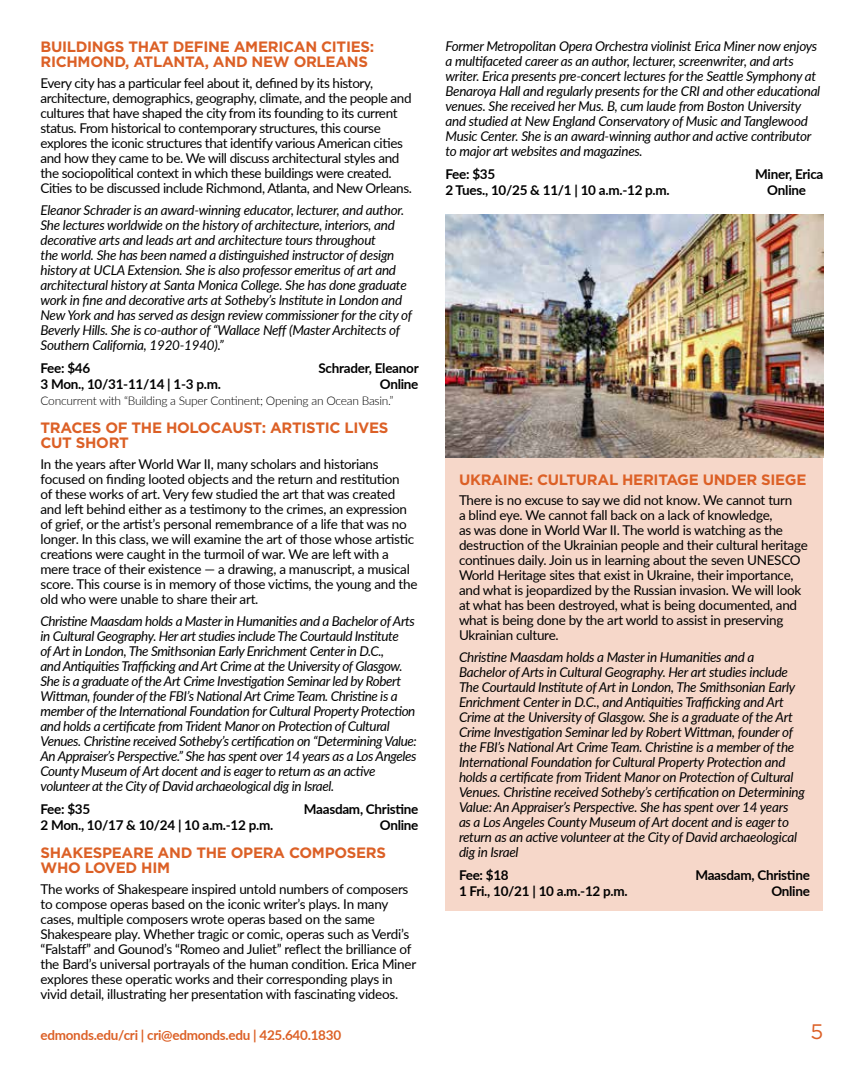
<style>
.page{position:relative;width:864px;height:1080px;background:#fff}
.page>*{position:absolute;margin:0;border:0;box-sizing:border-box;transform-origin:0 0}
.t1{font:21px "Gotham";color:#dc6026}
.t2{font:700 15px/15px "Gotham";letter-spacing:-.02em;color:#dc6026}
.t3{font:italic 13.5px/15px "Lato";letter-spacing:-.02em;color:#000}
.t4{font:13.5px/15px "Lato";letter-spacing:-.02em;color:#000}
.t5{font:700 13.5px "Lato";letter-spacing:-.02em;color:#000}
.t6{font:700 13.5px "Lato";letter-spacing:-.02em;color:#dc6026}
.t7{font:300 12px "Lato";letter-spacing:-.02em;color:#000}
</style>
<div class="page">
<div style="left:446px;top:315px;width:378px;height:595px;background:#f6d7c9"></div>
<img style="left:446px;top:215px;width:378px;height:243px">
<p class="t2" style="left:40px;top:40px;width:335px">BUILDINGS THAT DEFINE AMERICAN CITIES:<br>RICHMOND, ATLANTA, AND NEW ORLEANS</p>
<p class="t4" style="left:40px;top:75px;width:373px">Every city has a particular feel about it, defined by its history, architecture, demographics, geography, climate, and the people and cultures that have shaped the city from its founding to its current status. From historical to contemporary structures, this course explores the iconic structures that identify various American cities and how they came to be. We will discuss architectural styles and the sociopolitical context in which these buildings were created.<br>Cities to be discussed include Richmond, Atlanta, and New Orleans.</p>
<p class="t3" style="left:40px;top:202px;width:373px">Eleanor Schrader is an award-winning educator, lecturer, and author.<br>She lectures worldwide on the history of architecture, interiors, and decorative arts and leads art and architecture tours throughout<br>the world. She has been named a distinguished instructor of design history at UCLA Extension. She is also professor emeritus of art and architectural history at Santa Monica College. She has done graduate work in fine and decorative arts at Sotheby’s Institute in London and New York and has served as design review commissioner for the city of Beverly Hills. She is co-author of “Wallace Neff (Master Architects of Southern California, 1920-1940).”</p>
<p class="t5" style="left:40px;top:358px;width:51px">Fee: $46</p>
<p class="t5" style="left:318px;top:358px;width:102px">Schrader, Eleanor</p>
<p class="t5" style="left:40px;top:374px;width:182px">3 Mon., 10/31-11/14 | 1-3 p.m.</p>
<p class="t5" style="left:380px;top:374px;width:40px">Online</p>
<p class="t7" style="left:40px;top:392px;width:355px">Concurrent with “Building a Super Continent; Opening an Ocean Basin.”</p>
<p class="t2" style="left:40px;top:421px;width:350px">TRACES OF THE HOLOCAUST: ARTISTIC LIVES<br>CUT SHORT</p>
<p class="t4" style="left:40px;top:456px;width:379px">In the years after World War II, many scholars and historians focused on finding looted objects and the return and restitution<br>of these works of art. Very few studied the art that was created and left behind either as a testimony to the crimes, an expression of grief, or the artist’s personal remembrance of a life that was no longer. In this class, we will examine the art of those whose artistic creations were caught in the turmoil of war. We are left with a mere trace of their existence — a drawing, a manuscript, a musical score. This course is in memory of those victims, the young and the old who were unable to share their art.</p>
<p class="t3" style="left:40px;top:613px;width:378px">Christine Maasdam holds a Master in Humanities and a Bachelor of Arts in Cultural Geography. Her art studies include The Courtauld Institute<br>of Art in London, The Smithsonian Early Enrichment Center in D.C.,<br>and Antiquities Trafficking and Art Crime at the University of Glasgow.<br>She is a graduate of the Art Crime Investigation Seminar led by Robert Wittman, founder of the FBI’s National Art Crime Team. Christine is a member of the International Foundation for Cultural Property Protection and holds a certificate from Trident Manor on Protection of Cultural Venues. Christine received Sotheby’s certification on “Determining Value:<br>An Appraiser’s Perspective.” She has spent over 14 years as a Los Angeles County Museum of Art docent and is eager to return as an active volunteer at the City of David archaeological dig in Israel.</p>
<p class="t5" style="left:40px;top:799px;width:51px">Fee: $35</p>
<p class="t5" style="left:304px;top:799px;width:116px">Maasdam, Christine</p>
<p class="t5" style="left:40px;top:815px;width:234px">2 Mon., 10/17 &amp; 10/24 | 10 a.m.-12 p.m.</p>
<p class="t5" style="left:380px;top:815px;width:40px">Online</p>
<p class="t2" style="left:40px;top:845px;width:347px">SHAKESPEARE AND THE OPERA COMPOSERS<br>WHO LOVED HIM</p>
<p class="t4" style="left:40px;top:881px;width:377px">The works of Shakespeare inspired untold numbers of composers to compose operas based on the iconic writer’s plays. In many cases, multiple composers wrote operas based on the same Shakespeare play. Whether tragic or comic, operas such as Verdi’s “Falstaff” and Gounod’s “Romeo and Juliet” reflect the brilliance of the Bard’s universal portrayals of the human condition. Erica Miner explores these operatic works and their corresponding plays in vivid detail, illustrating her presentation with fascinating videos.</p>
<p class="t3" style="left:446px;top:38px;width:376px">Former Metropolitan Opera Orchestra violinist Erica Miner now enjoys a multifaceted career as an author, lecturer, screenwriter, and arts writer. Erica presents pre-concert lectures for the Seattle Symphony at Benaroya Hall and regularly presents for the CRI and other educational venues. She received her Mus. B, cum laude from Boston University and studied at New England Conservatory of Music and Tanglewood Music Center. She is an award-winning author and active contributor to major art websites and magazines.</p>
<p class="t5" style="left:446px;top:164px;width:51px">Fee: $35</p>
<p class="t5" style="left:755px;top:164px;width:70px">Miner, Erica</p>
<p class="t5" style="left:446px;top:181px;width:226px">2 Tues., 10/25 &amp; 11/1 | 10 a.m.-12 p.m.</p>
<p class="t5" style="left:767px;top:181px;width:40px">Online</p>
<p class="t2" style="left:459px;top:472px;width:349px">UKRAINE: CULTURAL HERITAGE UNDER SIEGE</p>
<p class="t4" style="left:459px;top:492px;width:350px">There is no excuse to say we did not know. We cannot turn<br>a blind eye. We cannot fall back on a lack of knowledge,<br>as was done in World War II. The world is watching as the destruction of the Ukrainian people and their cultural heritage continues daily. Join us in learning about the seven UNESCO World Heritage sites that exist in Ukraine, their importance, and what is jeopardized by the Russian invasion. We will look at what has been destroyed, what is being documented, and what is being done by the art world to assist in preserving Ukrainian culture.</p>
<p class="t3" style="left:459px;top:649px;width:348px">Christine Maasdam holds a Master in Humanities and a Bachelor of Arts in Cultural Geography. Her art studies include The Courtauld Institute of Art in London, The Smithsonian Early Enrichment Center in D.C., and Antiquities Trafficking and Art Crime at the University of Glasgow. She is a graduate of the Art Crime Investigation Seminar led by Robert Wittman, founder of the FBI’s National Art Crime Team. Christine is a member of the International Foundation for Cultural Property Protection and holds a certificate from Trident Manor on Protection of Cultural Venues. Christine received Sotheby’s certification on Determining Value: An Appraiser’s Perspective. She has spent over 14 years<br>as a Los Angeles County Museum of Art docent and is eager to return as an active volunteer at the City of David archaeological dig in Israel</p>
<p class="t5" style="left:459px;top:865px;width:51px">Fee: $18</p>
<p class="t5" style="left:695px;top:865px;width:116px">Maasdam, Christine</p>
<p class="t5" style="left:459px;top:881px;width:170px">1 Fri., 10/21 | 10 a.m.-12 p.m.</p>
<p class="t5" style="left:771px;top:881px;width:40px">Online</p>
<p class="t6" style="left:40px;top:1025px;width:302px">edmonds.edu/cri | cri@edmonds.edu | 425.640.1830</p>
<h1 class="t1" style="left:811px;top:1018px;width:14px">5</h1>
</div>
